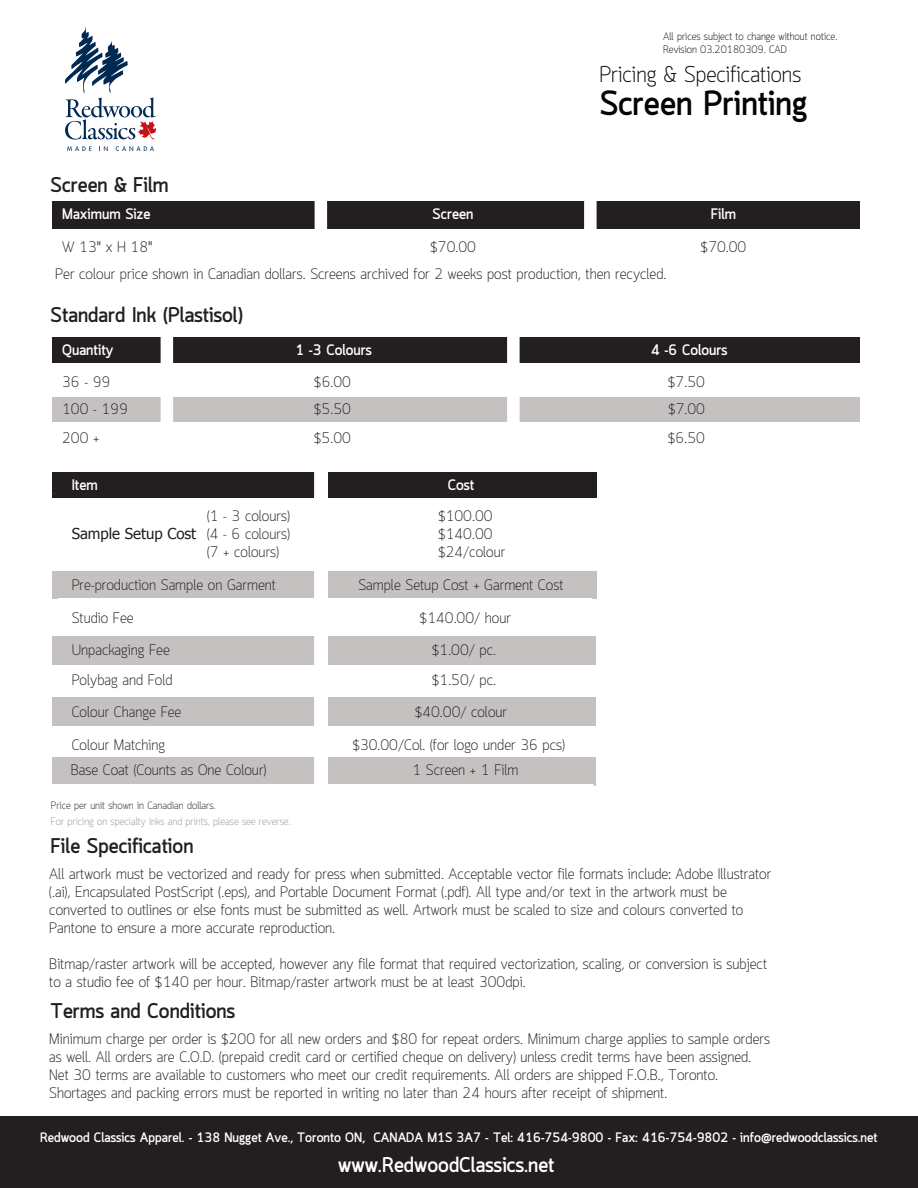
<style>
.page{position:relative;width:918px;height:1188px;background:#fff}
.page>*{position:absolute;margin:0;border:0;box-sizing:border-box;transform-origin:0 0}
.t1{font:700 34.5px "Quark";color:#040503}
.t2{font:300 22.5px "Quark";color:#040503}
.t3{font:700 21px "Quark";color:#231f20}
.t4{font:700 21px "Quark";color:#fff}
.t5{font:300 15px/18px "Quark";color:#231f20}
.t6{font:700 15px "Quark";color:#fff}
.t7{font:15px "Tahoma";color:#231f20}
.t8{font:700 13.5px "Quark";color:#fff}
.t9{font:300 10.65px/12.8px "Quark";color:#040503}
.t10{font:300 10.5px "Quark";color:#939598}
.t11{font:300 10.5px "Quark";color:#231f20}
</style>
<div class="page">
<div style="left:52px;top:757px;width:544px;height:29px;background:#c5c1c1"></div>
<div style="left:52px;top:697px;width:544px;height:29px;background:#c5c1c1"></div>
<div style="left:52px;top:397px;width:808px;height:25px;background:#c5c1c1"></div>
<div style="left:52px;top:472px;width:545px;height:26px;background:#231f20"></div>
<div style="left:52px;top:337px;width:808px;height:26px;background:#231f20"></div>
<div style="left:52px;top:201px;width:808px;height:28px;background:#231f20"></div>
<div style="left:315px;top:192px;width:12px;height:48px;background:#fff"></div>
<div style="left:584px;top:196px;width:13px;height:44px;background:#fff"></div>
<div style="left:161px;top:332px;width:12px;height:104px;background:#fff"></div>
<div style="left:507px;top:332px;width:13px;height:104px;background:#fff"></div>
<div style="left:51px;top:784px;width:272px;height:13px;background:#fff"></div>
<div style="left:323px;top:784px;width:271px;height:13px;background:#fff"></div>
<div style="left:52px;top:636px;width:544px;height:28px;background:#c5c1c1"></div>
<div style="left:52px;top:571px;width:545px;height:28px;background:#c5c1c1"></div>
<div style="left:314px;top:459px;width:14px;height:367px;background:#fff"></div>
<div style="left:0;top:1116px;width:918px;height:72px;background:#231f20"></div>
<svg style="left:65px;top:26px;width:91px;height:114px"></svg>
<svg style="left:67px;top:146px;width:24px;height:5px"></svg>
<svg style="left:99px;top:146px;width:9px;height:5px"></svg>
<svg style="left:116px;top:146px;width:38px;height:5px"></svg>
<p class="t9" style="left:663px;top:31px;width:176px">All prices subject to change without notice.<br>Revision 03.20180309. CAD</p>
<h1 class="t1" style="left:600px;top:83px;width:209px">Screen Printing</h1>
<h2 class="t2" style="left:599px;top:61px;width:203px">Pricing &amp; Specifications</h2>
<h3 class="t3" style="left:51px;top:172px;width:120px">Screen &amp; Film</h3>
<p class="t6" style="left:62px;top:205px;width:90px">Maximum Size</p>
<p class="t6" style="left:433px;top:205px;width:42px">Screen</p>
<p class="t6" style="left:711px;top:205px;width:27px">Film</p>
<p class="t5" style="left:62px;top:239px;width:92px">W 13" x H 18"</p>
<p class="t5" style="left:430px;top:239px;width:47px">$70.00</p>
<p class="t5" style="left:701px;top:239px;width:47px">$70.00</p>
<p class="t5" style="left:55px;top:266px;width:613px">Per colour price shown in Canadian dollars. Screens archived for 2 weeks post production, then recycled.</p>
<h3 class="t3" style="left:51px;top:302px;width:194px">Standard Ink (Plastisol)</h3>
<p class="t6" style="left:62px;top:341px;width:53px">Quantity</p>
<p class="t6" style="left:295px;top:341px;width:78px">1 -3 Colours</p>
<p class="t6" style="left:651px;top:341px;width:78px">4 -6 Colours</p>
<p class="t5" style="left:62px;top:374px;width:50px">36 - 99</p>
<p class="t5" style="left:314px;top:374px;width:38px">$6.00</p>
<p class="t5" style="left:668px;top:374px;width:38px">$7.50</p>
<p class="t5" style="left:62px;top:401px;width:67px">100 - 199</p>
<p class="t5" style="left:314px;top:401px;width:38px">$5.50</p>
<p class="t5" style="left:668px;top:401px;width:38px">$7.00</p>
<p class="t5" style="left:62px;top:430px;width:39px">200 +</p>
<p class="t5" style="left:314px;top:430px;width:38px">$5.00</p>
<p class="t5" style="left:668px;top:430px;width:38px">$6.50</p>
<p class="t6" style="left:72px;top:476px;width:28px">Item</p>
<p class="t6" style="left:448px;top:476px;width:28px">Cost</p>
<p class="t7" style="left:72px;top:524px;width:126px">Sample Setup Cost</p>
<p class="t5" style="left:207px;top:508px;width:84px;text-align:justify">(1 - 3 colours) (4 - 6 colours) (7 + colours)</p>
<p class="t5" style="left:438px;top:508px;width:69px">$100.00 $140.00 $24/colour</p>
<p class="t5" style="left:72px;top:577px;width:206px">Pre-production Sample on Garment</p>
<p class="t5" style="left:358px;top:577px;width:207px">Sample Setup Cost + Garment Cost</p>
<p class="t5" style="left:72px;top:610px;width:64px">Studio Fee</p>
<p class="t5" style="left:420px;top:610px;width:93px">$140.00/ hour</p>
<p class="t5" style="left:72px;top:642px;width:100px">Unpackaging Fee</p>
<p class="t5" style="left:432px;top:642px;width:66px">$1.00/ pc.</p>
<p class="t5" style="left:72px;top:672px;width:103px">Polybag and Fold</p>
<p class="t5" style="left:432px;top:672px;width:66px">$1.50/ pc.</p>
<p class="t5" style="left:72px;top:704px;width:111px">Colour Change Fee</p>
<p class="t5" style="left:415px;top:704px;width:94px">$40.00/ colour</p>
<p class="t5" style="left:72px;top:737px;width:95px">Colour Matching</p>
<p class="t5" style="left:352px;top:737px;width:214px">$30.00/Col. (for logo under 36 pcs)</p>
<p class="t5" style="left:71px;top:762px;width:197px">Base Coat (Counts as One Colour)</p>
<p class="t5" style="left:412px;top:762px;width:108px">1 Screen + 1 Film</p>
<p class="t11" style="left:51px;top:799px;width:166px">Price per unit shown in Canadian dollars.</p>
<h3 class="t3" style="left:51px;top:834px;width:144px">File Specification</h3>
<p class="t10" style="left:51px;top:815px;width:242px">For pricing on specialty inks and prints, please see reverse.</p>
<p class="t5" style="left:49px;top:866px;width:724px">All artwork must be vectorized and ready for press when submitted. Acceptable vector file formats include: Adobe Illustrator (.ai), Encapsulated PostScript (.eps), and Portable Document Format (.pdf). All type and/or text in the artwork must be converted to outlines or else fonts must be submitted as well. Artwork must be scaled to size and colours converted to Pantone to ensure a more accurate reproduction.</p>
<p class="t5" style="left:49px;top:956px;width:719px">Bitmap/raster artwork will be accepted, however any file format that required vectorization, scaling, or conversion is subject to a studio fee of $140 per hour. Bitmap/raster artwork must be at least 300dpi.</p>
<h3 class="t3" style="left:51px;top:999px;width:186px">Terms and Conditions</h3>
<p class="t5" style="left:49px;top:1031px;width:722px">Minimum charge per order is $200 for all new orders and $80 for repeat orders. Minimum charge applies to sample orders as well. All orders are C.O.D. (prepaid credit card or certified cheque on delivery) unless credit terms have been assigned.<br>Net 30 terms are available to customers who meet our credit requirements. All orders are shipped F.O.B., Toronto.<br>Shortages and packing errors must be reported in writing no later than 24 hours after receipt of shipment.</p>
<p class="t8" style="left:40px;top:1130px;width:839px">Redwood Classics Apparel. - 138 Nugget Ave., Toronto ON, CANADA M1S 3A7 - Tel: 416-754-9800 - Fax: 416-754-9802 - info@redwoodclassics.net</p>
<h3 class="t4" style="left:338px;top:1153px;width:218px">www.RedwoodClassics.net</h3>
</div>
